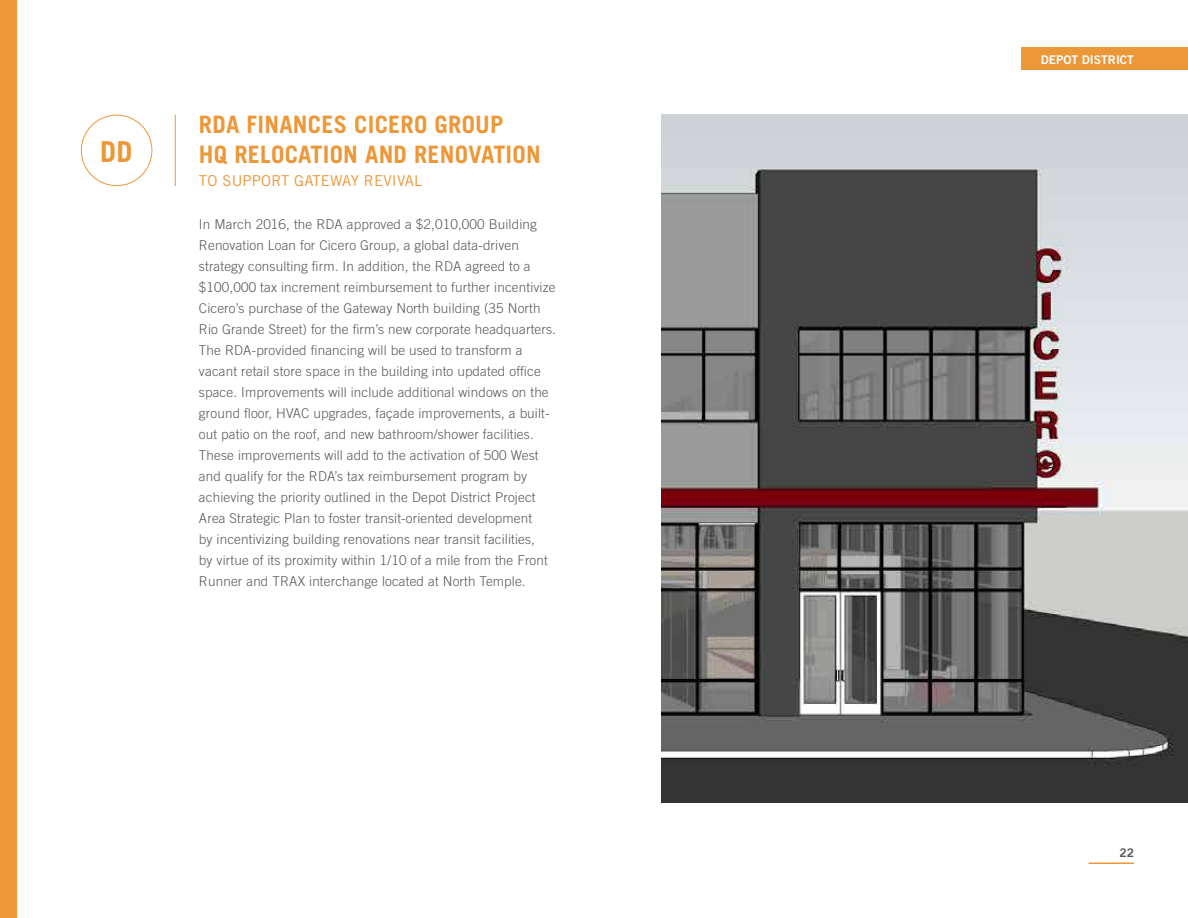
<style>
.page{position:relative;width:1188px;height:918px;background:#fff}
.page>*{position:absolute;margin:0;border:0;box-sizing:border-box;transform-origin:0 0}
.t1{font:700 28.8px "Trade Gothic";color:#ec9738}
.t2{font:700 24px/30px "Trade Gothic";letter-spacing:.01em;color:#ec9738}
.t3{font:15px "Trade Gothic";letter-spacing:.01em;color:#ec9738}
.t4{font:300 13.5px/21px "Trade Gothic";letter-spacing:.01em;color:#58595b}
.t5{font:12px "Trade Gothic Bold Two";color:#fff}
.t6{font:12px "Trade Gothic Bold Two";color:#58595b}
</style>
<div class="page">
<div style="left:1021px;top:48px;width:167px;height:22px;background:#ec9738"></div>
<hr style="left:1089px;top:862px;width:45px;height:2px;background:#ec9738">
<img style="left:662px;top:115px;width:526px;height:688px">
<div style="left:0;top:0;width:18px;height:918px;background:#ec9738"></div>
<div style="left:81px;top:115px;width:71px;height:71px;border:1px solid #ec9738;border-radius:50%"></div>
<hr style="left:175px;top:115px;width:1px;height:71px;background:#ec9738">
<h1 class="t1" style="left:100px;top:134px;width:34px">DD</h1>
<h2 class="t2" style="left:199px;top:109px;width:343px">RDA FINANCES CICERO GROUP<br>HQ RELOCATION AND RENOVATION</h2>
<p class="t3" style="left:199px;top:171px;width:225px">TO SUPPORT GATEWAY REVIVAL</p>
<p class="t4" style="left:199px;top:214px;width:359px">In March 2016, the RDA approved a $2,010,000 Building Renovation Loan for Cicero Group, a global data-driven strategy consulting firm. In addition, the RDA agreed to a $100,000 tax increment reimbursement to further incentivize Cicero’s purchase of the Gateway North building (35 North Rio Grande Street) for the firm’s new corporate headquarters.<br>The RDA-provided financing will be used to transform a vacant retail store space in the building into updated office space. Improvements will include additional windows on the ground floor, HVAC upgrades, façade improvements, a built&shy;out patio on the roof, and new bathroom/shower facilities.<br>These improvements will add to the activation of 500 West and qualify for the RDA’s tax reimbursement program by achieving the priority outlined in the Depot District Project Area Strategic Plan to foster transit-oriented development<br>by incentivizing building renovations near transit facilities,<br>by virtue of its proximity within 1/10 of a mile from the Front Runner and TRAX interchange located at North Temple.</p>
<p class="t5" style="left:1041px;top:52px;width:95px">DEPOT DISTRICT</p>
<p class="t6" style="left:1119px;top:845px;width:16px">22</p>
</div>
